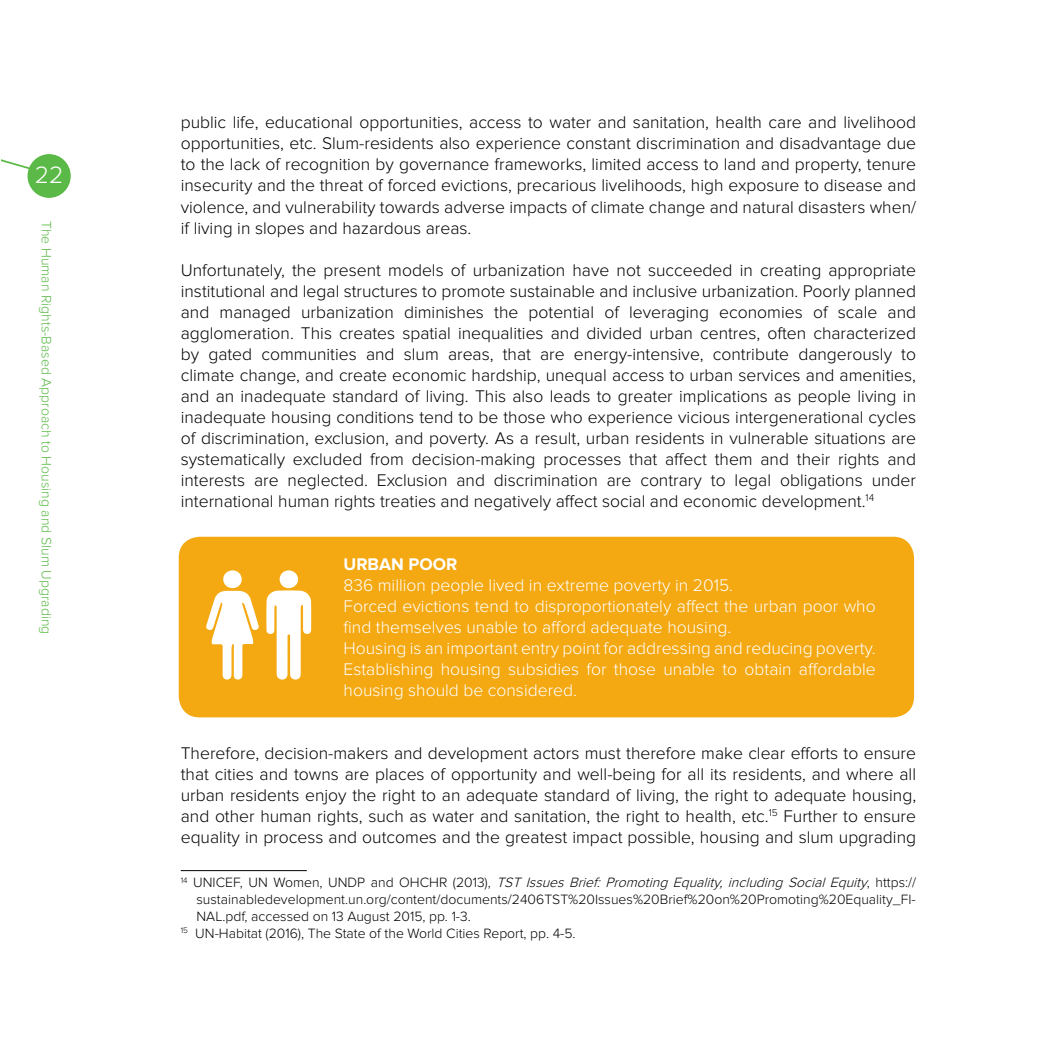
<style>
.page{position:relative;width:1042px;height:1042px;background:#fff}
.page>*{position:absolute;margin:0;border:0;box-sizing:border-box;transform-origin:0 0}
.t1{font:300 24.5px "Proxima Nova";color:#fff}
.t2{font:300 17.5px/21px "Proxima Nova";color:#000;text-align:justify}
.t3{font:300 17.5px/21px "Proxima Nova";color:#fff}
.t4{font:700 17.5px "Proxima Nova";color:#fff}
.t5{font:300 14px "Proxima Nova";color:#000}
.t6{font:italic 300 14px "Proxima Nova";color:#000}
.t7{font:300 14px "Proxima Nova";color:#5bba47}
.s1{font-style:normal}
</style>
<div class="page">
<div style="left:28px;top:154px;width:43px;height:44px;background:#5bba47;border-radius:50%"></div>
<svg style="left:1px;top:157px;width:38px;height:19px"></svg>
<div style="left:179px;top:537px;width:735px;height:180px;background:#f4a811;border-radius:21px"></div>
<svg style="left:206px;top:591px;width:53px;height:89px"></svg>
<div style="left:223px;top:570px;width:19px;height:18px;background:#fff;border-radius:50%"></div>
<svg style="left:266px;top:590px;width:45px;height:90px"></svg>
<div style="left:280px;top:570px;width:18px;height:18px;background:#fff;border-radius:50%"></div>
<hr style="left:181px;top:870px;width:126px;height:1px;background:#000">
<h1 class="t1" style="left:35px;top:161px;width:30px">22</h1>
<p class="t7" style="left:54px;top:221px;width:414px;rotate:90deg">The Human Rights-Based Approach to Housing and Slum Upgrading</p>
<p class="t2" style="left:181px;top:112px;width:737px">public life, educational opportunities, access to water and sanitation, health care and livelihood opportunities, etc. Slum-residents also experience constant discrimination and disadvantage due to the lack of recognition by governance frameworks, limited access to land and property, tenure insecurity and the threat of forced evictions, precarious livelihoods, high exposure to disease and violence, and vulnerability towards adverse impacts of climate change and natural disasters when/ if living in slopes and hazardous areas.</p>
<p class="t2" style="left:181px;top:259px;width:737px">Unfortunately, the present models of urbanization have not succeeded in creating appropriate institutional and legal structures to promote sustainable and inclusive urbanization. Poorly planned and managed urbanization diminishes the potential of leveraging economies of scale and agglomeration. This creates spatial inequalities and divided urban centres, often characterized by gated communities and slum areas, that are energy-intensive, contribute dangerously to climate change, and create economic hardship, unequal access to urban services and amenities, and an inadequate standard of living. This also leads to greater implications as people living in inadequate housing conditions tend to be those who experience vicious intergenerational cycles of discrimination, exclusion, and poverty. As a result, urban residents in vulnerable situations are systematically excluded from decision-making processes that affect them and their rights and interests are neglected. Exclusion and discrimination are contrary to legal obligations under international human rights treaties and negatively affect social and economic development.<sup>14</sup></p>
<p class="t4" style="left:343px;top:554px;width:115px">URBAN POOR</p>
<p class="t3" style="left:343px;top:574px;width:534px">836 million people lived in extreme poverty in 2015.<br>Forced evictions tend to disproportionately affect the urban poor who find themselves unable to afford adequate housing.<br>Housing is an important entry point for addressing and reducing poverty.<br>Establishing housing subsidies for those unable to obtain affordable housing should be considered.</p>
<p class="t2" style="left:181px;top:742px;width:737px">Therefore, decision-makers and development actors must therefore make clear efforts to ensure that cities and towns are places of opportunity and well-being for all its residents, and where all urban residents enjoy the right to an adequate standard of living, the right to adequate housing, and other human rights, such as water and sanitation, the right to health, etc.<sup>15</sup> Further to ensure equality in process and outcomes and the greatest impact possible, housing and slum upgrading</p>
<p class="t6" style="left:181px;top:875px;width:737px"><sup>1</sup> <sup>4</sup> <span class="s1">U N I C E F , U N W o m e n , U N D P a n d O H C H R ( 2 0 1 3 ) ,</span> TST Issues Brief: Promoting Equality, including Social Equity<span class="s1">, h tt p s : //</span></p>
<p class="t5" style="left:196px;top:891px;width:721px">sustainabledevelopment.un.org/content/documents/2406TST%20Issues%20Brief%20on%20Promoting%20Equality_FI-</p>
<p class="t5" style="left:196px;top:908px;width:276px">NAL.pdf, accessed on 13 August 2015, pp. 1-3.</p>
<p class="t5" style="left:181px;top:925px;width:396px"><sup>15</sup> UN-Habitat (2016), The State of the World Cities Report, pp. 4-5.</p>
</div>
